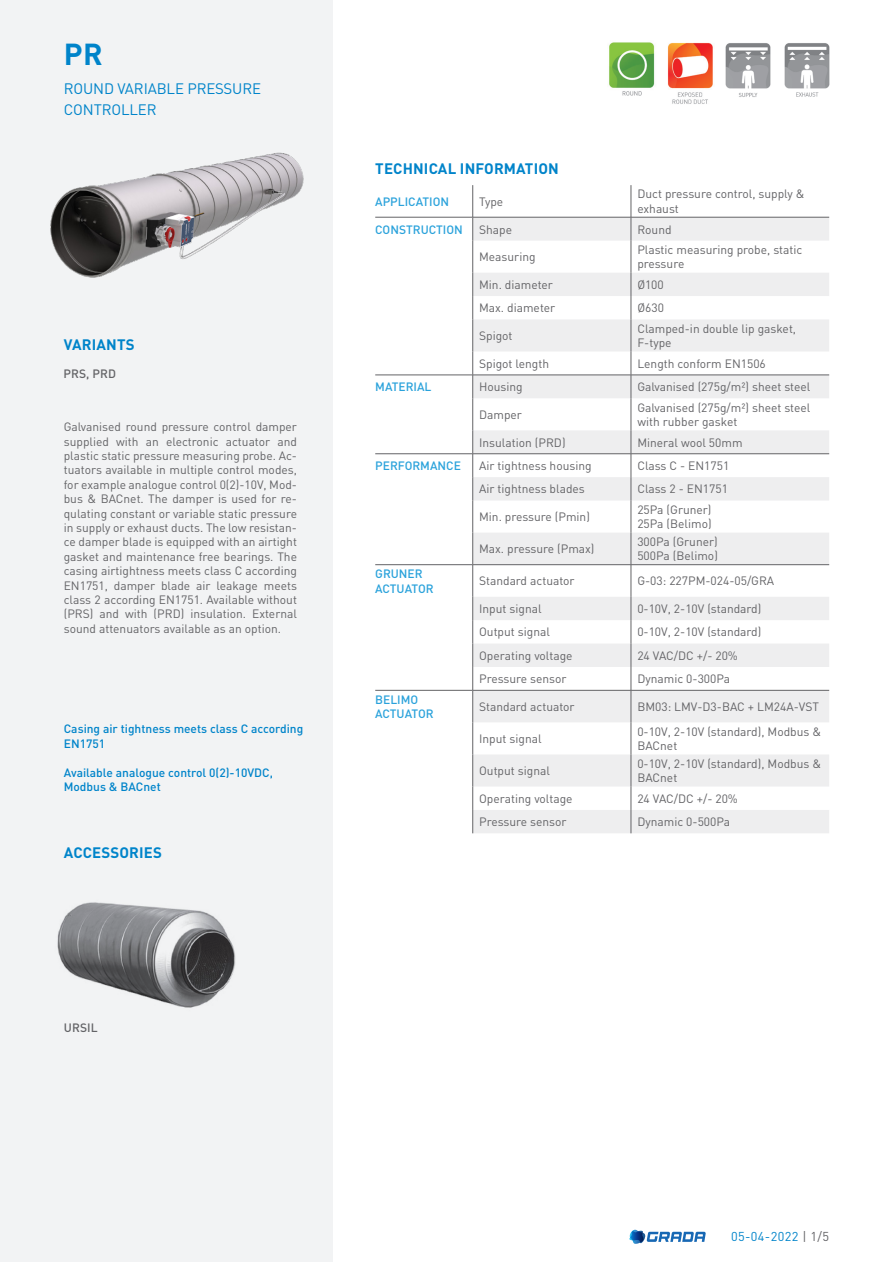
<style>
.page{position:relative;width:893px;height:1263px;background:#fff}
.page>*{position:absolute;margin:0;border:0;box-sizing:border-box;transform-origin:0 0}
.Productcode{font:700 30px "DIN Pro";color:#0084ca}
.Subtitel{font:700 15px "DIN Pro";letter-spacing:.01em;color:#0084ca}
.Product{font:15px/21px "DIN Pro";letter-spacing:-.01em;color:#0084ca}
.t1{font:12.75px "DIN Pro";letter-spacing:.03em;color:#0084ca}
.Omschrijving{font:12px/14.4px "DIN Pro";color:#636366}
.Bullet_points{font:500 12px/14.4px "DIN Pro";color:#0084ca}
.t2{font:500 12px "DIN Pro";color:#2aa2db}
.Toebehoren{font:500 12px "DIN Pro";letter-spacing:.01em;color:#636366}
.s1{color:#636366}
</style>
<div class="page">
<svg style="left:629px;top:1230px;width:77px;height:14px"></svg>
<div style="left:0;top:1px;width:332px;height:1261px;background:#f2f3f4"></div>
<img style="left:784px;top:43px;width:46px;height:54px">
<img style="left:725px;top:43px;width:46px;height:54px">
<img style="left:668px;top:42px;width:45px;height:62px">
<img style="left:609px;top:42px;width:46px;height:54px">
<svg style="left:473px;top:218px;width:356px;height:615px;fill:#eeeeef"></svg>
<hr style="left:472px;top:185px;width:1px;height:32px;background:#636366">
<svg style="left:472px;top:218px;width:1px;height:23px"></svg>
<hr style="left:472px;top:241px;width:1px;height:32px;background:#636366">
<svg style="left:472px;top:273px;width:1px;height:46px"></svg>
<hr style="left:472px;top:319px;width:1px;height:32px;background:#636366">
<svg style="left:472px;top:351px;width:1px;height:47px"></svg>
<hr style="left:472px;top:398px;width:1px;height:32px;background:#636366">
<svg style="left:472px;top:430px;width:1px;height:70px"></svg>
<hr style="left:472px;top:500px;width:1px;height:33px;background:#636366">
<hr style="left:472px;top:533px;width:1px;height:31px;background:#636366">
<hr style="left:472px;top:565px;width:1px;height:32px;background:#636366">
<svg style="left:472px;top:597px;width:1px;height:93px"></svg>
<hr style="left:472px;top:690px;width:1px;height:32px;background:#636366">
<hr style="left:472px;top:722px;width:1px;height:32px;background:#636366">
<hr style="left:472px;top:754px;width:1px;height:32px;background:#636366">
<svg style="left:472px;top:786px;width:1px;height:47px"></svg>
<hr style="left:631px;top:185px;width:1px;height:32px;background:#636366">
<svg style="left:631px;top:218px;width:1px;height:23px"></svg>
<hr style="left:631px;top:241px;width:1px;height:32px;background:#636366">
<svg style="left:631px;top:273px;width:1px;height:46px"></svg>
<hr style="left:631px;top:319px;width:1px;height:32px;background:#636366">
<svg style="left:631px;top:351px;width:1px;height:47px"></svg>
<hr style="left:631px;top:398px;width:1px;height:32px;background:#636366">
<svg style="left:631px;top:430px;width:1px;height:70px"></svg>
<hr style="left:631px;top:500px;width:1px;height:33px;background:#636366">
<hr style="left:631px;top:533px;width:1px;height:31px;background:#636366">
<hr style="left:631px;top:565px;width:1px;height:32px;background:#636366">
<svg style="left:631px;top:597px;width:1px;height:93px"></svg>
<hr style="left:631px;top:690px;width:1px;height:32px;background:#636366">
<hr style="left:631px;top:722px;width:1px;height:32px;background:#636366">
<hr style="left:631px;top:754px;width:1px;height:32px;background:#636366">
<svg style="left:631px;top:786px;width:1px;height:47px"></svg>
<hr style="left:375px;top:217px;width:98px;height:1px;background:#636366">
<hr style="left:473px;top:217px;width:158px;height:1px;background:#636366">
<hr style="left:631px;top:217px;width:198px;height:1px;background:#636366">
<hr style="left:375px;top:375px;width:98px;height:1px;background:#636366">
<hr style="left:473px;top:375px;width:158px;height:1px;background:#636366">
<hr style="left:631px;top:375px;width:198px;height:1px;background:#636366">
<hr style="left:375px;top:453px;width:98px;height:1px;background:#636366">
<hr style="left:473px;top:453px;width:158px;height:1px;background:#636366">
<hr style="left:631px;top:453px;width:198px;height:1px;background:#636366">
<hr style="left:375px;top:564px;width:98px;height:1px;background:#636366">
<hr style="left:473px;top:564px;width:158px;height:1px;background:#636366">
<hr style="left:631px;top:564px;width:198px;height:1px;background:#636366">
<hr style="left:375px;top:690px;width:98px;height:1px;background:#636366">
<hr style="left:473px;top:690px;width:158px;height:1px;background:#636366">
<hr style="left:631px;top:690px;width:198px;height:1px;background:#636366">
<img style="left:50px;top:106px;width:283px;height:241px">
<img style="left:57px;top:902px;width:179px;height:106px">
<p class="Productcode" style="left:64px;top:30px;width:40px">PR</p>
<p class="Product" style="left:64px;top:77px;width:199px">ROUND VARIABLE PRESSURE<br>CONTROLLER</p>
<p class="Subtitel" style="left:64px;top:332px;width:72px">VARIANTS</p>
<p class="Toebehoren" style="left:63px;top:364px;width:54px">PRS, PRD</p>
<p class="Omschrijving" style="left:64px;top:419px;width:235px;text-align:justify">Galvanised round pressure control damper supplied with an electronic actuator and plastic static pressure measuring probe. Ac&shy;tuators available in multiple control modes, for example analogue control 0(2)-10V, Mod&shy;bus &amp; BACnet. The damper is used for re&shy;qulating constant or variable static pressure in supply or exhaust ducts. The low resistan&shy;ce damper blade is equipped with an airtight gasket and maintenance free bearings. The casing airtightness meets class C according EN1751, damper blade air leakage meets class 2 according EN1751. Available without (PRS) and with (PRD) insulation. External sound attenuators available as an option.</p>
<p class="Bullet_points" style="left:64px;top:720px;width:241px">Casing air tightness meets class C according<br>EN1751</p>
<p class="Bullet_points" style="left:64px;top:764px;width:211px">Available analogue control 0(2)-10VDC,<br>Modbus &amp; BACnet</p>
<p class="Subtitel" style="left:64px;top:840px;width:100px">ACCESSORIES</p>
<p class="Toebehoren" style="left:64px;top:1017px;width:35px">URSIL</p>
<p class="Subtitel" style="left:375px;top:156px;width:185px">TECHNICAL INFORMATION</p>
<p class="t2" style="left:375px;top:192px;width:75px">APPLICATION</p>
<p class="Omschrijving" style="left:479px;top:194px;width:26px">Type</p>
<p class="Omschrijving" style="left:637px;top:186px;width:169px">Duct pressure control, supply &amp; exhaust</p>
<p class="t2" style="left:375px;top:219px;width:89px">CONSTRUCTION</p>
<p class="Omschrijving" style="left:479px;top:222px;width:35px">Shape</p>
<p class="Omschrijving" style="left:637px;top:222px;width:36px">Round</p>
<p class="Omschrijving" style="left:479px;top:249px;width:58px">Measuring</p>
<p class="Omschrijving" style="left:637px;top:242px;width:166px">Plastic measuring probe, static pressure</p>
<p class="Omschrijving" style="left:479px;top:277px;width:75px">Min. diameter</p>
<p class="Omschrijving" style="left:637px;top:277px;width:28px">Ø100</p>
<p class="Omschrijving" style="left:479px;top:300px;width:78px">Max. diameter</p>
<p class="Omschrijving" style="left:637px;top:300px;width:28px">Ø630</p>
<p class="Omschrijving" style="left:479px;top:328px;width:35px">Spigot</p>
<p class="Omschrijving" style="left:637px;top:321px;width:160px">Clamped-in double lip gasket,<br>F-type</p>
<p class="Omschrijving" style="left:479px;top:356px;width:72px">Spigot length</p>
<p class="Omschrijving" style="left:637px;top:356px;width:130px">Length conform EN1506</p>
<p class="t2" style="left:375px;top:377px;width:58px">MATERIAL</p>
<p class="Omschrijving" style="left:479px;top:379px;width:45px">Housing</p>
<p class="Omschrijving" style="left:637px;top:379px;width:175px">Galvanised (275g/m²) sheet steel</p>
<p class="Omschrijving" style="left:479px;top:407px;width:44px">Damper</p>
<p class="Omschrijving" style="left:637px;top:400px;width:175px">Galvanised (275g/m²) sheet steel with rubber gasket</p>
<p class="Omschrijving" style="left:479px;top:435px;width:88px">Insulation (PRD)</p>
<p class="Omschrijving" style="left:637px;top:435px;width:107px">Mineral wool 50mm</p>
<p class="t2" style="left:375px;top:456px;width:87px">PERFORMANCE</p>
<p class="Omschrijving" style="left:479px;top:458px;width:114px">Air tightness housing</p>
<p class="Omschrijving" style="left:637px;top:458px;width:93px">Class C - EN1751</p>
<p class="Omschrijving" style="left:479px;top:481px;width:107px">Air tightness blades</p>
<p class="Omschrijving" style="left:637px;top:481px;width:92px">Class 2 - EN1751</p>
<p class="Omschrijving" style="left:479px;top:509px;width:112px">Min. pressure (Pmin)</p>
<p class="Omschrijving" style="left:637px;top:502px;width:76px">25Pa (Gruner)<br>25Pa (Belimo)</p>
<p class="Omschrijving" style="left:479px;top:541px;width:117px">Max. pressure (Pmax)</p>
<p class="Omschrijving" style="left:637px;top:534px;width:82px">300Pa (Gruner)<br>500Pa (Belimo)</p>
<p class="t2" style="left:375px;top:564px;width:49px">GRUNER</p>
<p class="t2" style="left:375px;top:578px;width:60px">ACTUATOR</p>
<p class="Omschrijving" style="left:479px;top:573px;width:97px">Standard actuator</p>
<p class="Omschrijving" style="left:637px;top:573px;width:138px">G-03: 227PM-024-05/GRA</p>
<p class="Omschrijving" style="left:479px;top:601px;width:64px">Input signal</p>
<p class="Omschrijving" style="left:637px;top:601px;width:126px">0-10V, 2-10V (standard)</p>
<p class="Omschrijving" style="left:479px;top:624px;width:72px">Output signal</p>
<p class="Omschrijving" style="left:637px;top:624px;width:126px">0-10V, 2-10V (standard)</p>
<p class="Omschrijving" style="left:479px;top:648px;width:95px">Operating voltage</p>
<p class="Omschrijving" style="left:637px;top:648px;width:102px">24 VAC/DC +/- 20%</p>
<p class="Omschrijving" style="left:479px;top:671px;width:89px">Pressure sensor</p>
<p class="Omschrijving" style="left:637px;top:671px;width:94px">Dynamic 0-300Pa</p>
<p class="t2" style="left:375px;top:690px;width:45px">BELIMO</p>
<p class="t2" style="left:375px;top:704px;width:60px">ACTUATOR</p>
<p class="Omschrijving" style="left:479px;top:699px;width:97px">Standard actuator</p>
<p class="Omschrijving" style="left:637px;top:699px;width:183px">BM03: LMV-D3-BAC + LM24A-VST</p>
<p class="Omschrijving" style="left:479px;top:731px;width:64px">Input signal</p>
<p class="Omschrijving" style="left:637px;top:724px;width:185px">0-10V, 2-10V (standard), Modbus &amp;<br>BACnet</p>
<p class="Omschrijving" style="left:479px;top:763px;width:72px">Output signal</p>
<p class="Omschrijving" style="left:637px;top:756px;width:185px">0-10V, 2-10V (standard), Modbus &amp;<br>BACnet</p>
<p class="Omschrijving" style="left:479px;top:791px;width:95px">Operating voltage</p>
<p class="Omschrijving" style="left:637px;top:791px;width:102px">24 VAC/DC +/- 20%</p>
<p class="Omschrijving" style="left:479px;top:814px;width:89px">Pressure sensor</p>
<p class="Omschrijving" style="left:637px;top:814px;width:94px">Dynamic 0-500Pa</p>
<p class="t1" style="left:731px;top:1228px;width:100px">05-04-2022 <span class="s1">| 1/5</span></p>
</div>
